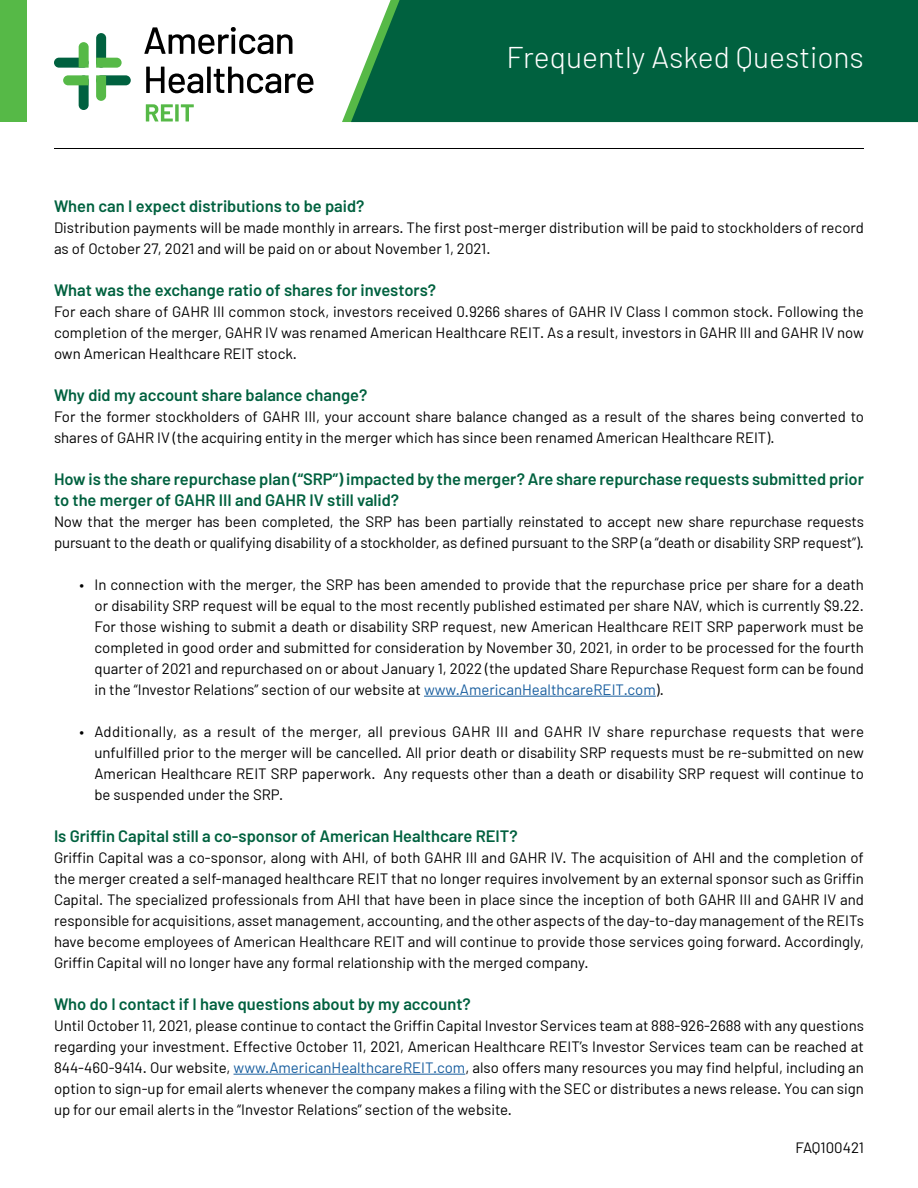
<style>
.page{position:relative;width:918px;height:1188px;background:#fff}
.page>*{position:absolute;margin:0;border:0;box-sizing:border-box;transform-origin:0 0}
.t1{font:300 30px "Barlow";color:#fff}
.t2{font:600 16.5px/21px "Barlow";color:#00613f}
.t3{font:15px/21px "Barlow";color:#000;text-align:justify}
.s1{color:#175d9e}
</style>
<div class="page">
<div style="left:351px;top:0;width:567px;height:122px;background:#00613f"></div>
<div style="left:0;top:0;width:27px;height:122px;background:#56b947"></div>
<hr style="left:424px;top:696px;width:232px;height:1px;background:#175d9e">
<hr style="left:234px;top:1074px;width:231px;height:1px;background:#175d9e">
<svg style="left:144px;top:27px;width:148px;height:27px"></svg>
<svg style="left:146px;top:67px;width:168px;height:26px"></svg>
<svg style="left:146px;top:104px;width:27px;height:17px"></svg>
<svg style="left:175px;top:104px;width:4px;height:17px"></svg>
<svg style="left:181px;top:104px;width:13px;height:17px"></svg>
<div style="left:96px;top:75px;width:35px;height:10px;background:#00613f;border-radius:5px"></div>
<div style="left:96px;top:33px;width:10px;height:35px;background:#00613f;border-radius:5px"></div>
<svg style="left:96px;top:58px;width:26px;height:10px"></svg>
<svg style="left:96px;top:75px;width:10px;height:26px"></svg>
<div style="left:79px;top:75px;width:10px;height:35px;background:#00613f;border-radius:5px"></div>
<svg style="left:63px;top:75px;width:26px;height:10px"></svg>
<div style="left:54px;top:58px;width:35px;height:10px;background:#00613f;border-radius:5px"></div>
<svg style="left:79px;top:42px;width:10px;height:26px"></svg>
<hr style="left:54px;top:148px;width:810px;height:1px;background:#000">
<h1 class="t1" style="left:506px;top:38px;width:359px">Frequently Asked Questions</h1>
<p class="t2" style="left:54px;top:195px;width:312px">When can I expect distributions to be paid?</p>
<p class="t3" style="left:54px;top:217px;width:811px">Distribution payments will be made monthly in arrears. The first post-merger distribution will be paid to stockholders of record as of October 27, 2021 and will be paid on or about November 1, 2021.</p>
<p class="t2" style="left:54px;top:279px;width:384px">What was the exchange ratio of shares for investors?</p>
<p class="t3" style="left:54px;top:301px;width:812px">For each share of GAHR III common stock, investors received 0.9266 shares of GAHR IV Class I common stock. Following the completion of the merger, GAHR IV was renamed American Healthcare REIT. As a result, investors in GAHR III and GAHR IV now own American Healthcare REIT stock.</p>
<p class="t2" style="left:54px;top:384px;width:315px">Why did my account share balance change?</p>
<p class="t3" style="left:54px;top:406px;width:812px">For the former stockholders of GAHR III, your account share balance changed as a result of the shares being converted to shares of GAHR IV (the acquiring entity in the merger which has since been renamed American Healthcare REIT).</p>
<p class="t2" style="left:54px;top:468px;width:812px">How is the share repurchase plan (“SRP”) impacted by the merger? Are share repurchase requests submitted prior to the merger of GAHR III and GAHR IV still valid?</p>
<p class="t3" style="left:54px;top:511px;width:812px">Now that the merger has been completed, the SRP has been partially reinstated to accept new share repurchase requests pursuant to the death or qualifying disability of a stockholder, as defined pursuant to the SRP (a “death or disability SRP request”).</p>
<p class="t3" style="left:95px;top:574px;width:771px;text-indent:-15px">• In connection with the merger, the SRP has been amended to provide that the repurchase price per share for a death or disability SRP request will be equal to the most recently published estimated per share NAV, which is currently $9.22.<br>For those wishing to submit a death or disability SRP request, new American Healthcare REIT SRP paperwork must be completed in good order and submitted for consideration by November 30, 2021, in order to be processed for the fourth quarter of 2021 and repurchased on or about January 1, 2022 (the updated Share Repurchase Request form can be found in the “Investor Relations” section of our website at <span class="s1">www.AmericanHealthcareREIT.com</span>).</p>
<p class="t3" style="left:95px;top:721px;width:771px;text-indent:-15px">• Additionally, as a result of the merger, all previous GAHR III and GAHR IV share repurchase requests that were unfulfilled prior to the merger will be cancelled. All prior death or disability SRP requests must be re-submitted on new American Healthcare REIT SRP paperwork. Any requests other than a death or disability SRP request will continue to be suspended under the SRP.</p>
<p class="t2" style="left:54px;top:825px;width:465px">Is Griffin Capital still a co-sponsor of American Healthcare REIT?</p>
<p class="t3" style="left:54px;top:847px;width:812px">Griffin Capital was a co-sponsor, along with AHI, of both GAHR III and GAHR IV. The acquisition of AHI and the completion of the merger created a self-managed healthcare REIT that no longer requires involvement by an external sponsor such as Griffin Capital. The specialized professionals from AHI that have been in place since the inception of both GAHR III and GAHR IV and responsible for acquisitions, asset management, accounting, and the other aspects of the day-to-day management of the REITs have become employees of American Healthcare REIT and will continue to provide those services going forward. Accordingly, Griffin Capital will no longer have any formal relationship with the merged company.</p>
<p class="t2" style="left:54px;top:993px;width:418px">Who do I contact if I have questions about by my account?</p>
<p class="t3" style="left:54px;top:1015px;width:812px">Until October 11, 2021, please continue to contact the Griffin Capital Investor Services team at 888-926-2688 with any questions regarding your investment. Effective October 11, 2021, American Healthcare REIT’s Investor Services team can be reached at 844-460-9414. Our website, <span class="s1">www.AmericanHealthcareREIT.com</span>, also offers many resources you may find helpful, including an option to sign-up for email alerts whenever the company makes a filing with the SEC or distributes a news release. You can sign up for our email alerts in the “Investor Relations” section of the website.</p>
<p class="t3" style="left:795px;top:1137px;width:70px">FAQ100421</p>
</div>
